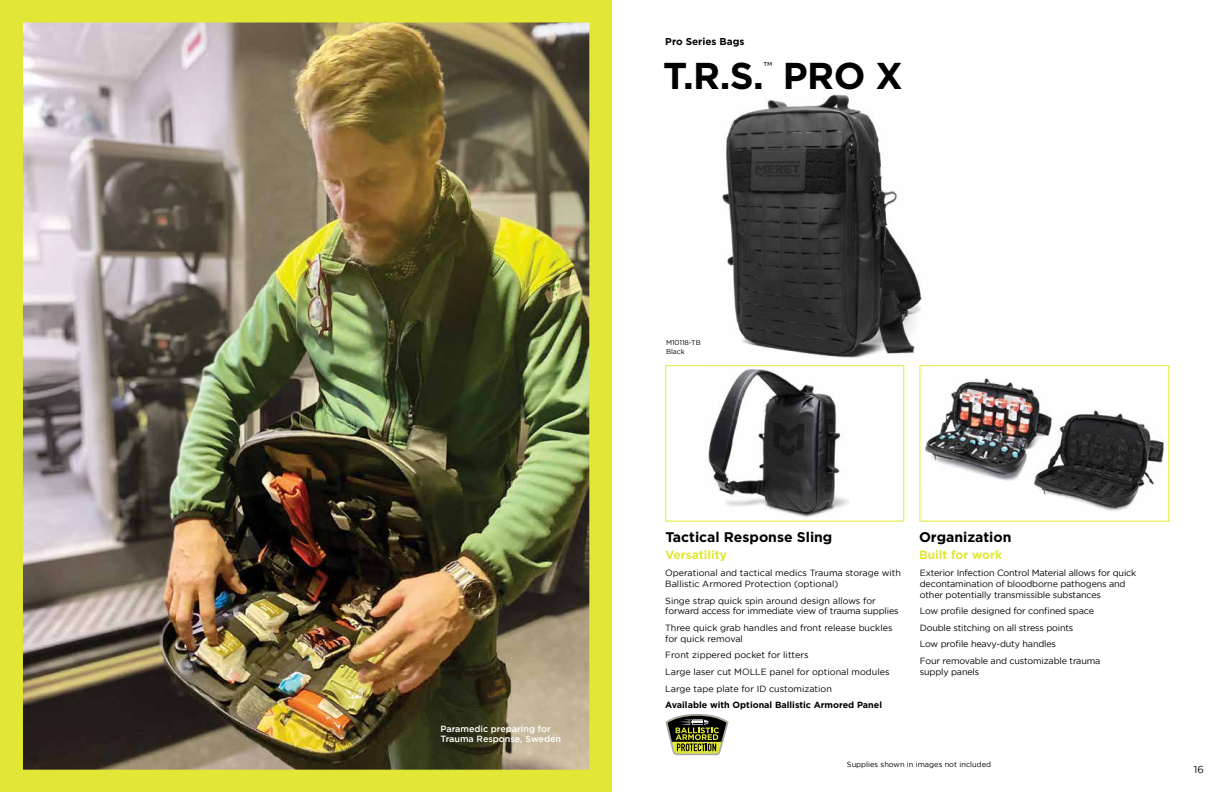
<style>
.page{position:relative;width:1224px;height:792px;background:#fff}
.page>*{position:absolute;margin:0;border:0;box-sizing:border-box;transform-origin:0 0}
.t1{font:700 37.4px "Gotham";color:#000}
.t2{font:700 14px "Gotham";color:#000}
.t3{font:12.8px "Gotham";color:#000}
.t4{font:700 12px "Gotham";color:#e2e735}
.t5{font:700 10px "Gotham";color:#000}
.t6{font:10px "Gotham";color:#000}
.t7{font:9px/10.8px "Gotham";letter-spacing:-.015em;color:#000}
.t8{font:700 9px "Gotham";color:#000}
.t9{font:500 9px/10.8px "Gotham";color:#fff}
.t10{font:7.5px "Gotham";color:#000}
.t11{font:7px/9.1px "Gotham";color:#000}
</style>
<div class="page">
<img style="left:722px;top:94px;width:200px;height:264px">
<img style="left:0;top:0;width:612px;height:792px">
<img style="left:707px;top:368px;width:142px;height:150px">
<img style="left:925px;top:378px;width:115px;height:103px">
<img style="left:1034px;top:409px;width:130px;height:102px">
<div style="left:665px;top:365px;width:239px;height:157px;border:1px solid #e2e735"></div>
<div style="left:919px;top:365px;width:250px;height:157px;border:1px solid #e2e735"></div>
<svg style="left:666px;top:714px;width:62px;height:41px"></svg>
<p class="t9" style="left:441px;top:723px;width:122px">Paramedic preparing for<br>Trauma Response, Sweden</p>
<p class="t5" style="left:665px;top:36px;width:81px">Pro Series Bags</p>
<h1 class="t1" style="left:663px;top:54px;width:102px">T.R.S.</h1>
<h3 class="t3" style="left:763px;top:60px;width:10px">™</h3>
<h1 class="t1" style="left:783px;top:54px;width:122px">PRO X</h1>
<p class="t11" style="left:666px;top:338px;width:36px">M10118-TB<br>Black</p>
<h2 class="t2" style="left:665px;top:528px;width:169px">Tactical Response Sling</h2>
<h3 class="t4" style="left:665px;top:547px;width:63px">Versatility</h3>
<p class="t7" style="left:665px;top:568px;width:237px">Operational and tactical medics Trauma storage with<br>Ballistic Armored Protection (optional)</p>
<p class="t7" style="left:665px;top:595px;width:235px">Singe strap quick spin around design allows for forward access for immediate view of trauma supplies</p>
<p class="t7" style="left:665px;top:622px;width:229px">Three quick grab handles and front release buckles for quick removal</p>
<p class="t7" style="left:665px;top:647px;width:226px;line-height:16.6px">Front zippered pocket for litters<br>Large laser cut MOLLE panel for optional modules<br>Large tape plate for ID customization</p>
<p class="t8" style="left:665px;top:700px;width:218px">Available with Optional Ballistic Armored Panel</p>
<h2 class="t2" style="left:919px;top:528px;width:94px">Organization</h2>
<h3 class="t4" style="left:919px;top:547px;width:85px">Built for work</h3>
<p class="t7" style="left:920px;top:567px;width:218px">Exterior Infection Control Material allows for quick decontamination of bloodborne pathogens and other potentially transmissible substances</p>
<p class="t7" style="left:920px;top:603px;width:182px;line-height:16.6px">Low profile designed for confined space Double stitching on all stress points<br>Low profile heavy-duty handles<br>Four removable and customizable trauma</p>
<p class="t7" style="left:920px;top:666px;width:61px">supply panels</p>
<p class="t10" style="left:847px;top:760px;width:146px">Supplies shown in images not included</p>
<p class="t6" style="left:1194px;top:764px;width:12px">16</p>
</div>
